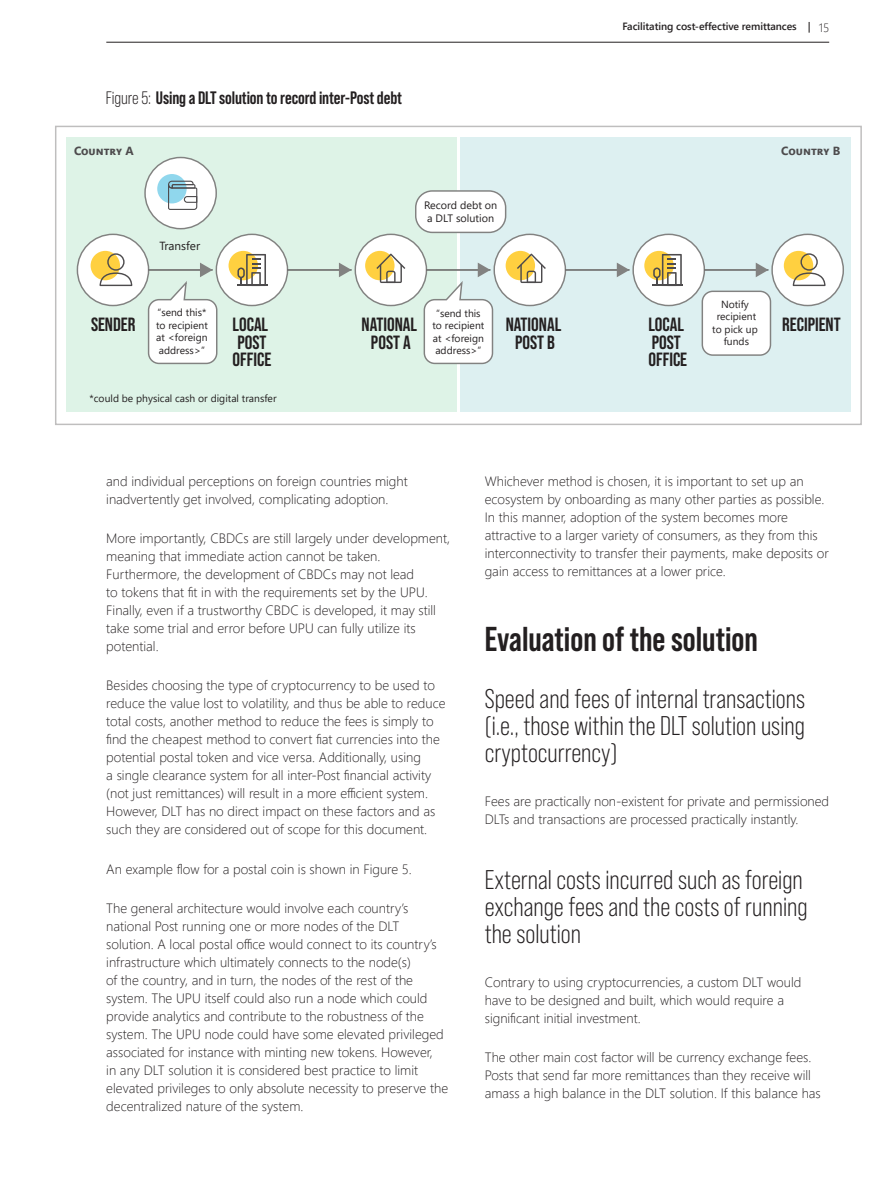
<style>
.page{position:relative;width:893px;height:1191px;background:#fff}
.page>*{position:absolute;margin:0;border:0;box-sizing:border-box;transform-origin:0 0}
.t1{font:700 34.5px "Bebas Neue Pro";color:#231f20}
.t2{font:27px/27px "Bebas Neue Pro";color:#231f20;text-align:justify}
.t3{font:700 19.2px/17.7px "Bebas Neue Pro";color:#231f20}
.source_footnote_hyperlink{font:700 18px "Bebas Neue Pro";letter-spacing:-.005em;color:#231f20}
.t4{font:300 13.5px/18px "Segoe UI";color:#231f20}
.t5{font:700 11.85px "Segoe UI";color:#4d4b4d}
.t6{font:11.85px "Segoe UI";color:#231f20}
.t7{font:10.8px/12.9px "Segoe UI";color:#231f20}
.footnote{font:600 10.5px "Segoe UI";letter-spacing:-.005em;color:#231f20}
.t8{font:10.35px/12.3px "Segoe UI";color:#231f20;text-align:center}
.s1{font-weight:400}
.s2{font-weight:300;font-size:12px}
</style>
<div class="page">
<hr style="left:106px;top:42px;width:723px;height:1px;background:#231f20">
<div style="left:66px;top:137px;width:390px;height:275px;background:#def3e7"></div>
<div style="left:461px;top:137px;width:390px;height:275px;background:#ddf0f1"></div>
<div style="left:702px;top:291px;width:68px;height:64px;background:#fff;border-radius:10px"></div>
<div style="left:702px;top:290px;width:69px;height:66px;border:1px solid #828281;border-radius:10px"></div>
<div style="left:77px;top:234px;width:72px;height:71px;background:#fff;border-radius:50%"></div>
<div style="left:216px;top:234px;width:71px;height:71px;background:#fff;border-radius:50%"></div>
<div style="left:355px;top:234px;width:71px;height:71px;background:#fff;border-radius:50%"></div>
<div style="left:494px;top:234px;width:71px;height:71px;background:#fff;border-radius:50%"></div>
<div style="left:493px;top:234px;width:73px;height:72px;border:1px solid #828281;border-radius:50%"></div>
<div style="left:633px;top:234px;width:71px;height:71px;background:#fff;border-radius:50%"></div>
<div style="left:632px;top:234px;width:73px;height:72px;border:1px solid #828281;border-radius:50%"></div>
<div style="left:772px;top:234px;width:71px;height:71px;background:#fff;border-radius:50%"></div>
<div style="left:771px;top:234px;width:73px;height:72px;border:1px solid #828281;border-radius:50%"></div>
<div style="left:91px;top:251px;width:29px;height:29px;background:#ffd040;border-radius:50%"></div>
<div style="left:229px;top:251px;width:29px;height:29px;background:#ffd040;border-radius:50%"></div>
<div style="left:365px;top:251px;width:30px;height:29px;background:#ffd040;border-radius:50%"></div>
<svg style="left:99px;top:253px;width:34px;height:33px"></svg>
<div style="left:784px;top:251px;width:29px;height:29px;background:#ffd040;border-radius:50%"></div>
<svg style="left:792px;top:253px;width:34px;height:33px"></svg>
<svg style="left:147px;top:263px;width:71px;height:102px"></svg>
<hr style="left:287px;top:269px;width:54px;height:2px;background:#828281">
<svg style="left:339px;top:263px;width:13px;height:14px"></svg>
<svg style="left:423px;top:263px;width:71px;height:102px"></svg>
<hr style="left:565px;top:269px;width:54px;height:2px;background:#828281">
<svg style="left:617px;top:263px;width:12px;height:14px"></svg>
<hr style="left:704px;top:269px;width:54px;height:2px;background:#828281">
<svg style="left:756px;top:263px;width:12px;height:14px"></svg>
<hr style="left:237px;top:284px;width:30px;height:2px;background:#4d4b4d">
<svg style="left:237px;top:254px;width:29px;height:30px"></svg>
<div style="left:644px;top:251px;width:30px;height:29px;background:#ffd040;border-radius:50%"></div>
<hr style="left:653px;top:284px;width:30px;height:2px;background:#4d4b4d">
<svg style="left:653px;top:254px;width:29px;height:30px"></svg>
<div style="left:145px;top:157px;width:71px;height:72px;background:#fff;border-radius:50%"></div>
<div style="left:144px;top:157px;width:73px;height:72px;border:1px solid #828281;border-radius:50%"></div>
<div style="left:157px;top:174px;width:30px;height:29px;background:#90d7ed;border-radius:50%"></div>
<svg style="left:168px;top:181px;width:29px;height:29px"></svg>
<svg style="left:376px;top:253px;width:29px;height:30px"></svg>
<div style="left:506px;top:251px;width:29px;height:29px;background:#ffd040;border-radius:50%"></div>
<svg style="left:517px;top:253px;width:29px;height:30px"></svg>
<div style="left:416px;top:191px;width:90px;height:41px;background:#fff;border-radius:17px"></div>
<div style="left:415px;top:190px;width:91px;height:43px;border:1px solid #828281;border-radius:17px"></div>
<p class="source_footnote_hyperlink" style="left:106px;top:88px;width:298px"><span class="s1">Figure 5:</span> Using a DLT solution to record inter-Post debt</p>
<p class="footnote" style="left:622px;top:17px;width:208px">Facilitating cost-effective remittances | <span class="s2">15</span></p>
<p class="t5" style="left:74px;top:139px;width:61px">COUNTRY A</p>
<p class="t5" style="left:781px;top:139px;width:61px">COUNTRY B</p>
<p class="t3" style="left:91px;top:315px;width:46px">SENDER</p>
<p class="t6" style="left:159px;top:235px;width:42px">Transfer</p>
<p class="t7" style="left:424px;top:198px;width:75px">Record debt on a DLT solution</p>
<p class="t8" style="left:156px;top:306px;width:53px;text-align:left">“send this* to recipient at &lt;foreign address&gt;”</p>
<p class="t8" style="left:712px;top:297px;width:47px">Notify recipient to pick up funds</p>
<p class="t8" style="left:432px;top:306px;width:53px">“send this to recipient at &lt;foreign address&gt;”</p>
<p class="t3" style="left:233px;top:315px;width:40px">LOCAL<br>POST<br>OFFICE</p>
<p class="t3" style="left:648px;top:315px;width:40px">LOCAL<br>POST<br>OFFICE</p>
<p class="t3" style="left:361px;top:315px;width:57px;text-align:center">NATIONAL<br>POST A</p>
<p class="t3" style="left:506px;top:315px;width:57px;text-align:center">NATIONAL<br>POST B</p>
<p class="t8" style="left:90px;top:391px;width:189px">*could be physical cash or digital transfer</p>
<p class="t3" style="left:782px;top:315px;width:60px">RECIPIENT</p>
<p class="t4" style="left:106px;top:470px;width:303px">and individual perceptions on foreign countries might inadvertently get involved, complicating adoption.</p>
<p class="t4" style="left:106px;top:528px;width:345px">More importantly, CBDCs are still largely under development, meaning that immediate action cannot be taken.<br>Furthermore, the development of CBDCs may not lead<br>to tokens that fit in with the requirements set by the UPU.<br>Finally, even if a trustworthy CBDC is developed, it may still take some trial and error before UPU can fully utilize its potential.</p>
<p class="t4" style="left:106px;top:675px;width:341px">Besides choosing the type of cryptocurrency to be used to reduce the value lost to volatility, and thus be able to reduce total costs, another method to reduce the fees is simply to find the cheapest method to convert fiat currencies into the potential postal token and vice versa. Additionally, using<br>a single clearance system for all inter-Post financial activity (not just remittances) will result in a more efficient system.<br>However, DLT has no direct impact on these factors and as such they are considered out of scope for this document.</p>
<p class="t4" style="left:106px;top:858px;width:307px">An example flow for a postal coin is shown in Figure 5.</p>
<p class="t4" style="left:106px;top:897px;width:343px">The general architecture would involve each country’s national Post running one or more nodes of the DLT solution. A local postal office would connect to its country’s infrastructure which ultimately connects to the node(s)<br>of the country, and in turn, the nodes of the rest of the system. The UPU itself could also run a node which could provide analytics and contribute to the robustness of the system. The UPU node could have some elevated privileged associated for instance with minting new tokens. However,<br>in any DLT solution it is considered best practice to limit elevated privileges to only absolute necessity to preserve the decentralized nature of the system.</p>
<p class="t4" style="left:485px;top:470px;width:346px">Whichever method is chosen, it is important to set up an ecosystem by onboarding as many other parties as possible.<br>In this manner, adoption of the system becomes more attractive to a larger variety of consumers, as they from this interconnectivity to transfer their payments, make deposits or gain access to remittances at a lower price.</p>
<p class="t1" style="left:485px;top:620px;width:275px">Evaluation of the solution</p>
<p class="t2" style="left:485px;top:685px;width:322px">Speed and fees of internal transactions (i.e., those within the DLT solution using cryptocurrency)</p>
<p class="t4" style="left:485px;top:790px;width:346px">Fees are practically non-existent for private and permissioned<br>DLTs and transactions are processed practically instantly.</p>
<p class="t2" style="left:485px;top:866px;width:324px;text-align:left">External costs incurred such as foreign exchange fees and the costs of running the solution</p>
<p class="t4" style="left:485px;top:971px;width:318px">Contrary to using cryptocurrencies, a custom DLT would have to be designed and built, which would require a significant initial investment.</p>
<p class="t4" style="left:485px;top:1046px;width:338px">The other main cost factor will be currency exchange fees.<br>Posts that send far more remittances than they receive will amass a high balance in the DLT solution. If this balance has</p>
</div>
